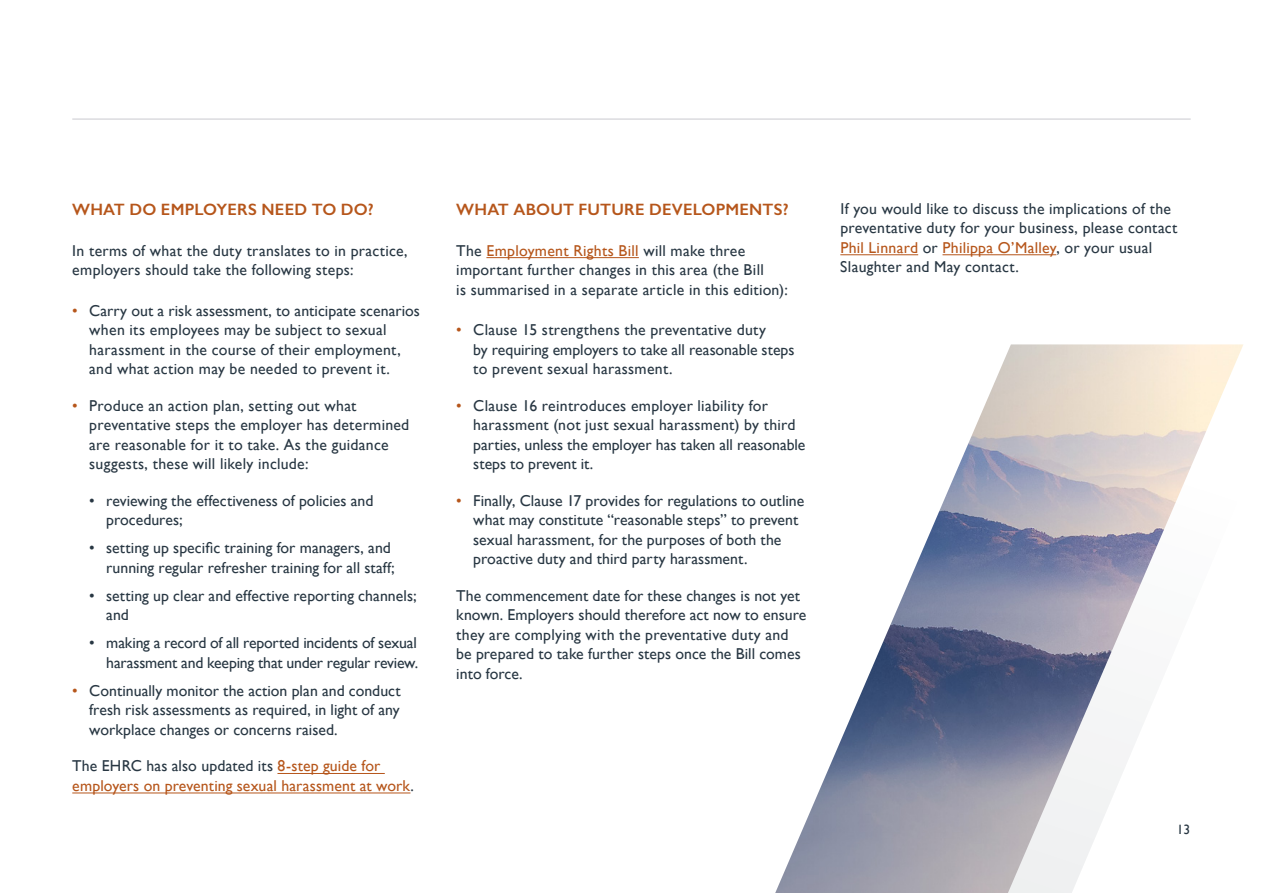
<style>
.page{position:relative;width:1263px;height:893px;background:#fff}
.page>*{position:absolute;margin:0;border:0;box-sizing:border-box;transform-origin:0 0}
.t1{font:600 16.5px "Gill Sans";letter-spacing:.01em;color:#b6561b}
.t2{font:15.75px/19.5px "Gill Sans";letter-spacing:.01em;color:#283743}
.t3{font:15.75px/19.5px "Gill Sans";letter-spacing:-.015em;color:#283743;text-align:right}
.t4{font:15.75px/19.5px "Gill Sans";letter-spacing:.005em;color:#b6561b}
.t5{font:13.5px "Gill Sans";color:#283743}
.s1{color:#b6561b}
.s2{color:#283743}
</style>
<div class="page">
<img style="left:775px;top:344px;width:468px;height:549px">
<hr style="left:72px;top:119px;width:1119px;height:1px;background:#cacacf">
<hr style="left:277px;top:773px;width:108px;height:1px;background:#b6561b">
<hr style="left:72px;top:793px;width:338px;height:1px;background:#b6561b">
<hr style="left:486px;top:257px;width:153px;height:1px;background:#b6561b">
<hr style="left:840px;top:254px;width:78px;height:1px;background:#b6561b">
<hr style="left:942px;top:254px;width:114px;height:1px;background:#b6561b">
<p class="t1" style="left:72px;top:199px;width:303px">WHAT DO EMPLOYERS NEED TO DO?</p>
<p class="t2" style="left:72px;top:240px;width:337px">In terms of what the duty translates to in practice, employers should take the following steps:</p>
<p class="t2" style="left:89px;top:301px;width:332px;text-indent:-17px"><span class="s1">•</span> Carry out a risk assessment, to anticipate scenarios when its employees may be subject to sexual harassment in the course of their employment, and what action may be needed to prevent it.</p>
<p class="t2" style="left:89px;top:396px;width:322px;text-indent:-17px"><span class="s1">•</span> Produce an action plan, setting out what preventative steps the employer has determined are reasonable for it to take. As the guidance suggests, these will likely include:</p>
<p class="t2" style="left:106px;top:491px;width:269px;text-indent:-17px">• reviewing the effectiveness of policies and procedures;</p>
<p class="t2" style="left:89px;top:538px;width:307px;text-align:right">• setting up specific training for managers, and running regular refresher training for all staff;</p>
<p class="t2" style="left:106px;top:586px;width:312px;text-indent:-17px">• setting up clear and effective reporting channels; and</p>
<p class="t3" style="left:89px;top:633px;width:330px">• making a record of all reported incidents of sexual harassment and keeping that under regular review.</p>
<p class="t2" style="left:89px;top:681px;width:313px;text-align:justify;text-indent:-17px"><span class="s1">•</span> Continually monitor the action plan and conduct fresh risk assessments as required, in light of any workplace changes or concerns raised.</p>
<p class="t4" style="left:72px;top:756px;width:343px"><span class="s2">The EHRC has also updated its</span> 8-step guide for employers on preventing sexual harassment at work<span class="s2">.</span></p>
<p class="t1" style="left:456px;top:199px;width:334px">WHAT ABOUT FUTURE DEVELOPMENTS?</p>
<p class="t2" style="left:456px;top:240px;width:333px">The <span class="s1">Employment Rights Bill</span> will make three important further changes in this area (the Bill<br>is summarised in a separate article in this edition):</p>
<p class="t2" style="left:473px;top:320px;width:323px;text-indent:-17px"><span class="s1">•</span> Clause 15 strengthens the preventative duty<br>by requiring employers to take all reasonable steps to prevent sexual harassment.</p>
<p class="t2" style="left:473px;top:396px;width:334px;text-indent:-17px"><span class="s1">•</span> Clause 16 reintroduces employer liability for harassment (not just sexual harassment) by third parties, unless the employer has taken all reasonable steps to prevent it.</p>
<p class="t2" style="left:473px;top:491px;width:333px;text-indent:-17px"><span class="s1">•</span> Finally, Clause 17 provides for regulations to outline what may constitute “reasonable steps” to prevent sexual harassment, for the purposes of both the proactive duty and third party harassment.</p>
<p class="t2" style="left:456px;top:586px;width:351px">The commencement date for these changes is not yet known. Employers should therefore act now to ensure they are complying with the preventative duty and be prepared to take further steps once the Bill comes into force.</p>
<p class="t2" style="left:840px;top:199px;width:339px">If you would like to discuss the implications of the preventative duty for your business, please contact <span class="s1">Phil Linnard</span> or <span class="s1">Philippa O’Malley</span>, or your usual Slaughter and May contact.</p>
<p class="t5" style="left:1177px;top:822px;width:15px">13</p>
</div>
